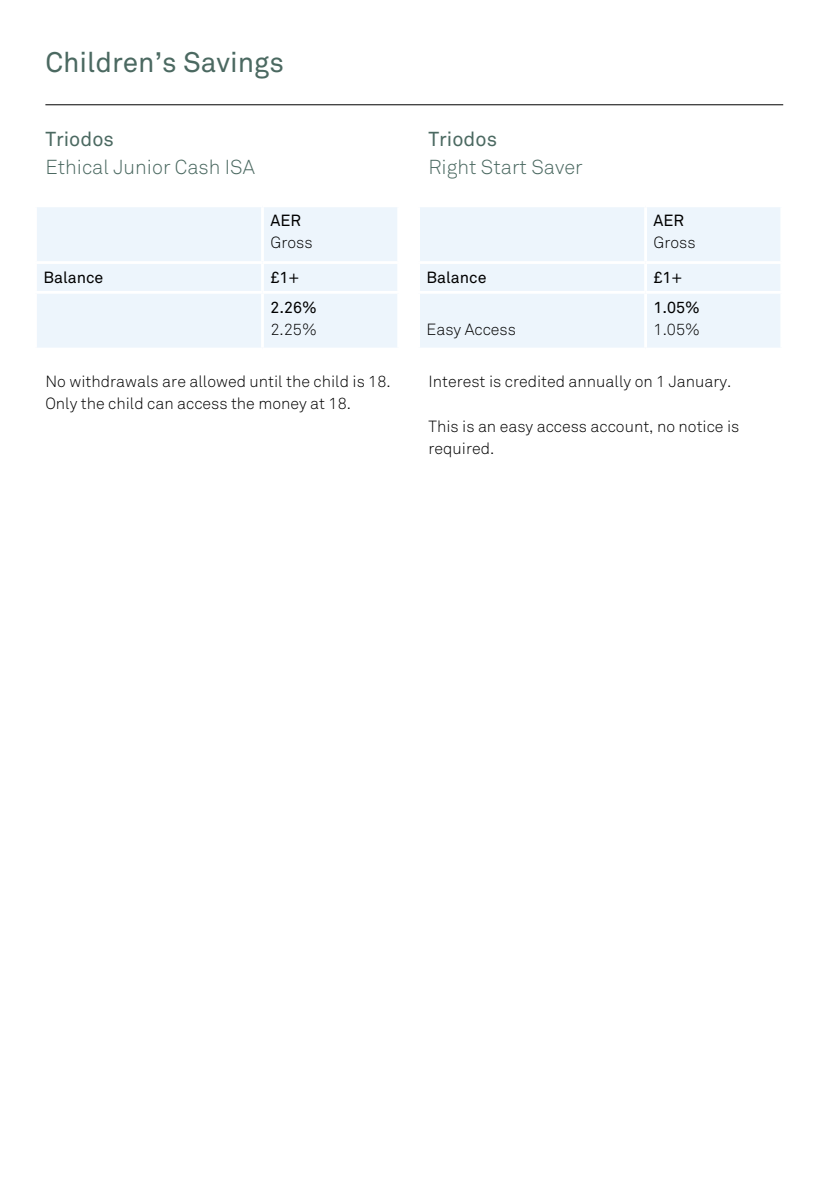
<style>
.page{position:relative;width:840px;height:1191px;background:#fff}
.page>*{position:absolute;margin:0;border:0;box-sizing:border-box;transform-origin:0 0}
.t1{font:28px "Akkurat";color:#4b6961}
.t2{font:300 20px "Akkurat";color:#4b6961}
.t3{font:20px "Akkurat";color:#4b6961}
.t4{font:300 16px/22px "Akkurat";color:#000}
.t5{font:16px/29.8px "Akkurat";color:#000}
</style>
<div class="page">
<hr style="left:45px;top:104px;width:737px;height:1px;background:#000">
<div style="left:37px;top:207px;width:360px;height:140px;background:#edf5fc"></div>
<hr style="left:261px;top:207px;width:3px;height:54px;background:#fff">
<hr style="left:34px;top:261px;width:228px;height:3px;background:#fff">
<hr style="left:262px;top:261px;width:138px;height:3px;background:#fff">
<hr style="left:261px;top:264px;width:3px;height:27px;background:#fff">
<hr style="left:34px;top:291px;width:228px;height:3px;background:#fff">
<hr style="left:262px;top:291px;width:138px;height:3px;background:#fff">
<hr style="left:261px;top:294px;width:3px;height:53px;background:#fff">
<div style="left:420px;top:207px;width:360px;height:140px;background:#edf5fc"></div>
<hr style="left:643px;top:207px;width:3px;height:54px;background:#fff">
<hr style="left:417px;top:261px;width:228px;height:3px;background:#fff">
<hr style="left:645px;top:261px;width:137px;height:3px;background:#fff">
<hr style="left:643px;top:264px;width:3px;height:27px;background:#fff">
<hr style="left:417px;top:291px;width:228px;height:3px;background:#fff">
<hr style="left:645px;top:291px;width:137px;height:3px;background:#fff">
<hr style="left:643px;top:294px;width:3px;height:53px;background:#fff">
<h1 class="t1" style="left:45px;top:46px;width:240px">Children’s Savings</h1>
<p class="t3" style="left:45px;top:127px;width:70px">Triodos</p>
<p class="t2" style="left:45px;top:155px;width:211px">Ethical Junior Cash ISA</p>
<p class="t3" style="left:428px;top:127px;width:70px">Triodos</p>
<p class="t2" style="left:428px;top:155px;width:156px">Right Start Saver</p>
<p class="t5" style="left:270px;top:206px;width:32px">AER</p>
<p class="t4" style="left:270px;top:232px;width:44px">Gross</p>
<p class="t5" style="left:653px;top:206px;width:32px">AER</p>
<p class="t4" style="left:653px;top:232px;width:44px">Gross</p>
<p class="t5" style="left:43px;top:263px;width:61px">Balance</p>
<p class="t5" style="left:270px;top:263px;width:48px">£1+<br>2.26%</p>
<p class="t4" style="left:270px;top:318px;width:48px">2.25%</p>
<p class="t5" style="left:426px;top:263px;width:61px">Balance</p>
<p class="t5" style="left:653px;top:263px;width:30px">£1+</p>
<p class="t4" style="left:426px;top:318px;width:91px">Easy Access</p>
<p class="t5" style="left:653px;top:292px;width:48px">1.05%</p>
<p class="t4" style="left:653px;top:318px;width:48px">1.05%</p>
<p class="t4" style="left:45px;top:371px;width:346px">No withdrawals are allowed until the child is 18.<br>Only the child can access the money at 18.</p>
<p class="t4" style="left:428px;top:371px;width:304px">Interest is credited annually on 1 January.</p>
<p class="t4" style="left:428px;top:415px;width:312px">This is an easy access account, no notice is required.</p>
</div>
